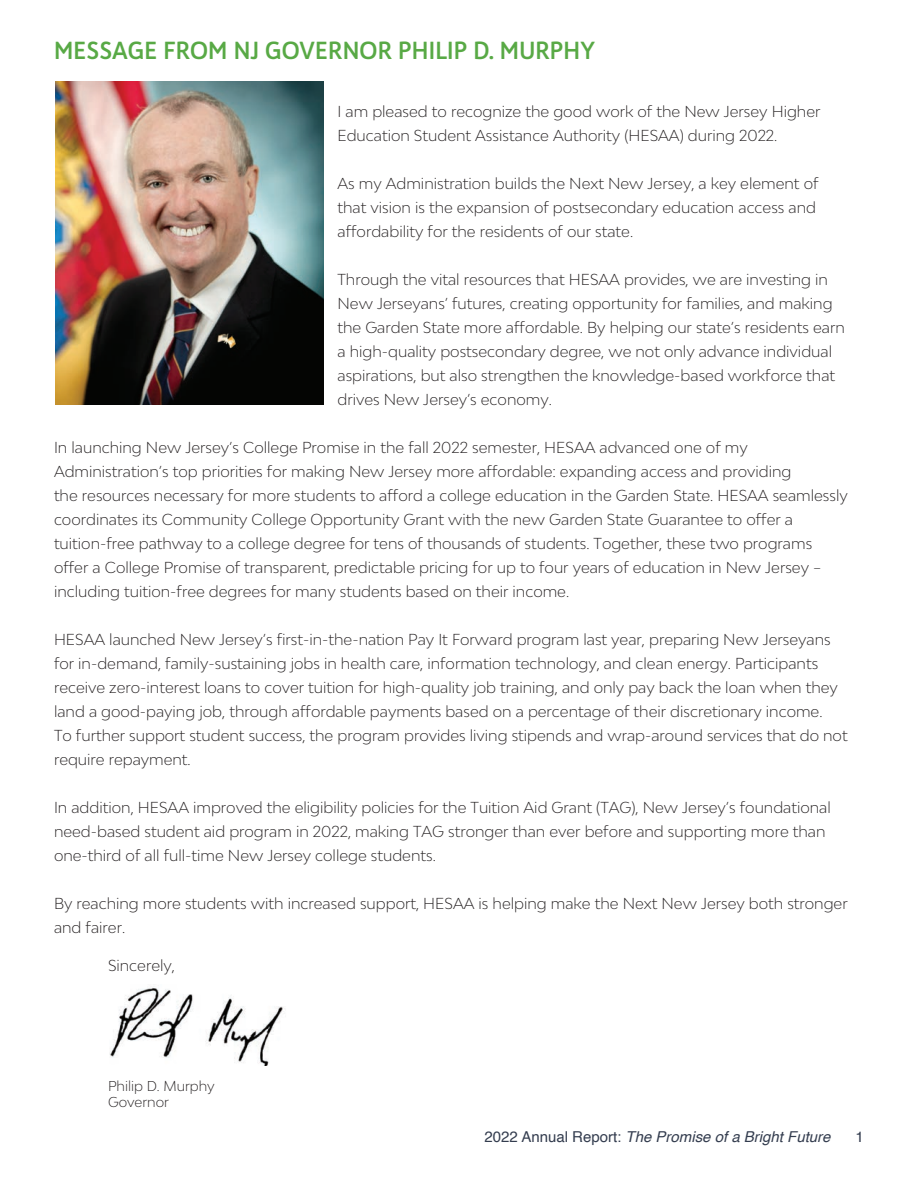
<style>
.page{position:relative;width:918px;height:1188px;background:#fff}
.page>*{position:absolute;margin:0;border:0;box-sizing:border-box;transform-origin:0 0}
.t1{font:700 24px "Bw Quinta Pro";letter-spacing:.01em;color:#58a945}
.t2{font:300 15px/24px "Bw Modelica";color:#231f20}
.t3{font:italic 15px "Helvetica";color:#343d4f}
.t4{font:15px "Helvetica";color:#343d4f}
.t5{font:300 13.5px/16.2px "Bw Modelica";color:#231f20}
.s1{font-style:normal}
</style>
<div class="page">
<img style="left:56px;top:81px;width:268px;height:324px">
<img style="left:109px;top:986px;width:174px;height:80px">
<p class="t1" style="left:54px;top:35px;width:542px">MESSAGE FROM NJ GOVERNOR PHILIP D. MURPHY</p>
<p class="t2" style="left:338px;top:99px;width:484px">I am pleased to recognize the good work of the New Jersey Higher<br>Education Student Assistance Authority (HESAA) during 2022.</p>
<p class="t2" style="left:338px;top:171px;width:483px">As my Administration builds the Next New Jersey, a key element of that vision is the expansion of postsecondary education access and affordability for the residents of our state.</p>
<p class="t2" style="left:338px;top:267px;width:509px">Through the vital resources that HESAA provides, we are investing in New Jerseyans’ futures, creating opportunity for families, and making the Garden State more affordable. By helping our state’s residents earn a high-quality postsecondary degree, we not only advance individual aspirations, but also strengthen the knowledge-based workforce that drives New Jersey’s economy.</p>
<p class="t2" style="left:54px;top:435px;width:795px">In launching New Jersey’s College Promise in the fall 2022 semester, HESAA advanced one of my Administration’s top priorities for making New Jersey more affordable: expanding access and providing<br>the resources necessary for more students to afford a college education in the Garden State. HESAA seamlessly coordinates its Community College Opportunity Grant with the new Garden State Guarantee to offer a tuition-free pathway to a college degree for tens of thousands of students. Together, these two programs offer a College Promise of transparent, predictable pricing for up to four years of education in New Jersey – including tuition-free degrees for many students based on their income.</p>
<p class="t2" style="left:54px;top:627px;width:795px">HESAA launched New Jersey’s first-in-the-nation Pay It Forward program last year, preparing New Jerseyans for in-demand, family-sustaining jobs in health care, information technology, and clean energy. Participants receive zero-interest loans to cover tuition for high-quality job training, and only pay back the loan when they land a good-paying job, through affordable payments based on a percentage of their discretionary income.<br>To further support student success, the program provides living stipends and wrap-around services that do not require repayment.</p>
<p class="t2" style="left:54px;top:795px;width:778px">In addition, HESAA improved the eligibility policies for the Tuition Aid Grant (TAG), New Jersey’s foundational need-based student aid program in 2022, making TAG stronger than ever before and supporting more than one-third of all full-time New Jersey college students.</p>
<p class="t2" style="left:54px;top:891px;width:795px">By reaching more students with increased support, HESAA is helping make the Next New Jersey both stronger and fairer.</p>
<p class="t2" style="left:108px;top:953px;width:69px">Sincerely,</p>
<p class="t5" style="left:108px;top:1077px;width:108px">Philip D. Murphy<br>Governor</p>
<p class="t3" style="left:485px;top:1125px;width:348px"><span class="s1">2022 Annual Report:</span> The Promise of a Bright Future</p>
<p class="t4" style="left:856px;top:1125px;width:10px">1</p>
</div>
